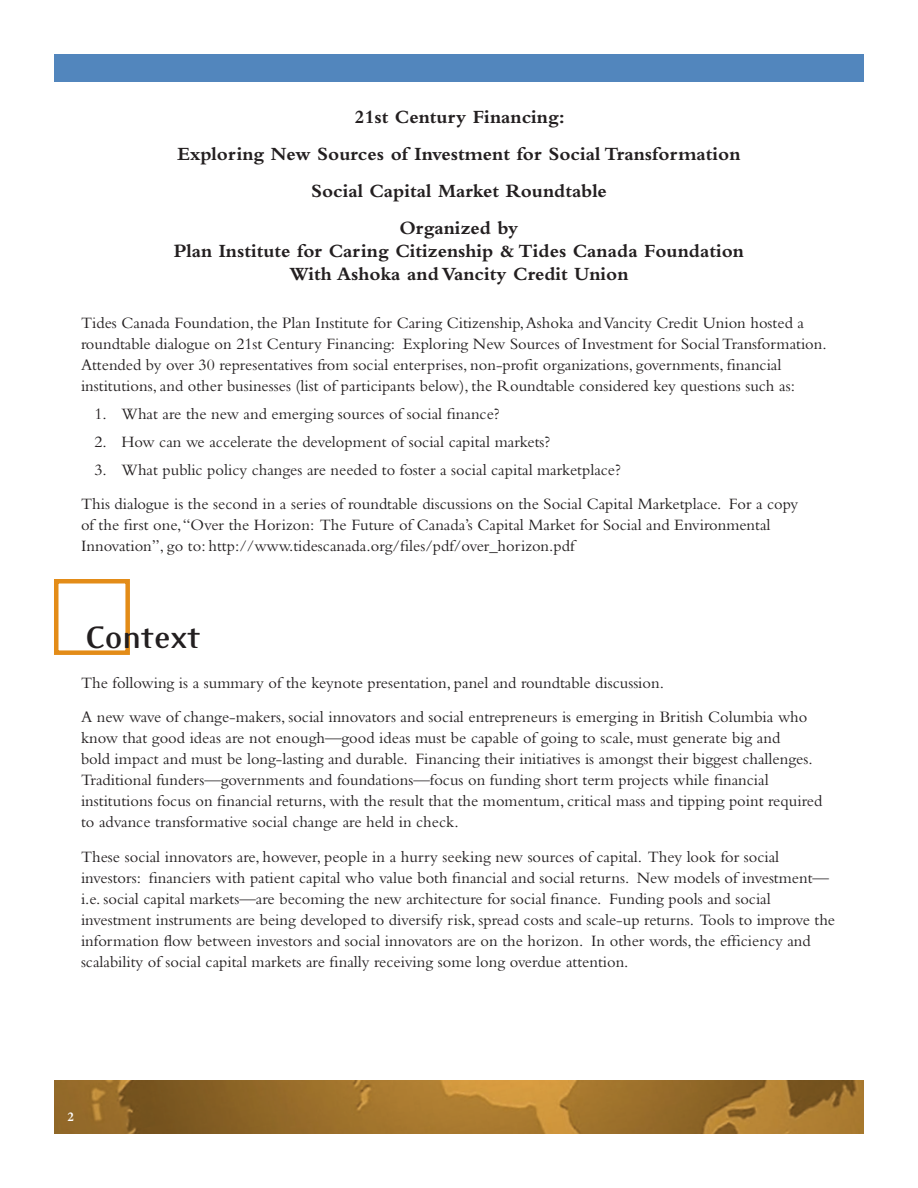
<style>
.page{position:relative;width:918px;height:1188px;background:#fff}
.page>*{position:absolute;margin:0;border:0;box-sizing:border-box;transform-origin:0 0}
.t1{font:700 36px "Eidetic Modern";letter-spacing:-.025em;color:#231f20}
.t2{font:700 19.5px/36.9px "Bembo";color:#231f20;text-align:center}
.t3{font:16.5px/21px "Bembo";color:#231f20}
.t4{font:700 13.5px "Bembo";color:#fff}
</style>
<div class="page">
<img style="left:54px;top:1080px;width:810px;height:54px">
<div style="left:55px;top:54px;width:809px;height:27px;background:#5286bd"></div>
<div style="left:54px;top:579px;width:76px;height:76px;border:4px solid #e38c18"></div>
<p class="t2" style="left:177px;top:98px;width:565px">21st Century Financing:<br>Exploring New Sources of Investment for Social Transformation Social Capital Market Roundtable<br>Organized by</p>
<p class="t2" style="left:174px;top:239px;width:572px;line-height:23.4px">Plan Institute for Caring Citizenship &amp; Tides Canada Foundation<br>With Ashoka and Vancity Credit Union</p>
<p class="t3" style="left:81px;top:312px;width:747px">Tides Canada Foundation, the Plan Institute for Caring Citizenship, Ashoka and Vancity Credit Union hosted a roundtable dialogue on 21st Century Financing: Exploring New Sources of Investment for Social Transformation.<br>Attended by over 30 representatives from social enterprises, non-profit organizations, governments, financial institutions, and other businesses (list of participants below), the Roundtable considered key questions such as:</p>
<p class="t3" style="left:94px;top:403px;width:407px">1. What are the new and emerging sources of social finance?</p>
<p class="t3" style="left:94px;top:431px;width:457px">2. How can we accelerate the development of social capital markets?</p>
<p class="t3" style="left:81px;top:452px;width:719px;line-height:34.5px;text-indent:14px">3. What public policy changes are needed to foster a social capital marketplace?<br>This dialogue is the second in a series of roundtable discussions on the Social Capital Marketplace. For a copy</p>
<p class="t3" style="left:81px;top:514px;width:691px">of the first one, “Over the Horizon: The Future of Canada’s Capital Market for Social and Environmental<br>Innovation”, go to: http://www.tidescanada.org/files/pdf/over_horizon.pdf</p>
<h1 class="t1" style="left:85px;top:618px;width:118px">Context</h1>
<p class="t3" style="left:81px;top:665px;width:728px;line-height:34.5px">The following is a summary of the keynote presentation, panel and roundtable discussion.<br>A new wave of change-makers, social innovators and social entrepreneurs is emerging in British Columbia who</p>
<p class="t3" style="left:81px;top:727px;width:743px">know that good ideas are not enough—good ideas must be capable of going to scale, must generate big and<br>bold impact and must be long-lasting and durable. Financing their initiatives is amongst their biggest challenges.<br>Traditional funders—governments and foundations—focus on funding short term projects while financial institutions focus on financial returns, with the result that the momentum, critical mass and tipping point required to advance transformative social change are held in check.</p>
<p class="t3" style="left:81px;top:846px;width:756px">These social innovators are, however, people in a hurry seeking new sources of capital. They look for social investors: financiers with patient capital who value both financial and social returns. New models of investment— i.e. social capital markets—are becoming the new architecture for social finance. Funding pools and social investment instruments are being developed to diversify risk, spread costs and scale-up returns. Tools to improve the information flow between investors and social innovators are on the horizon. In other words, the efficiency and scalability of social capital markets are finally receiving some long overdue attention.</p>
<p class="t4" style="left:68px;top:1109px;width:8px">2</p>
</div>
